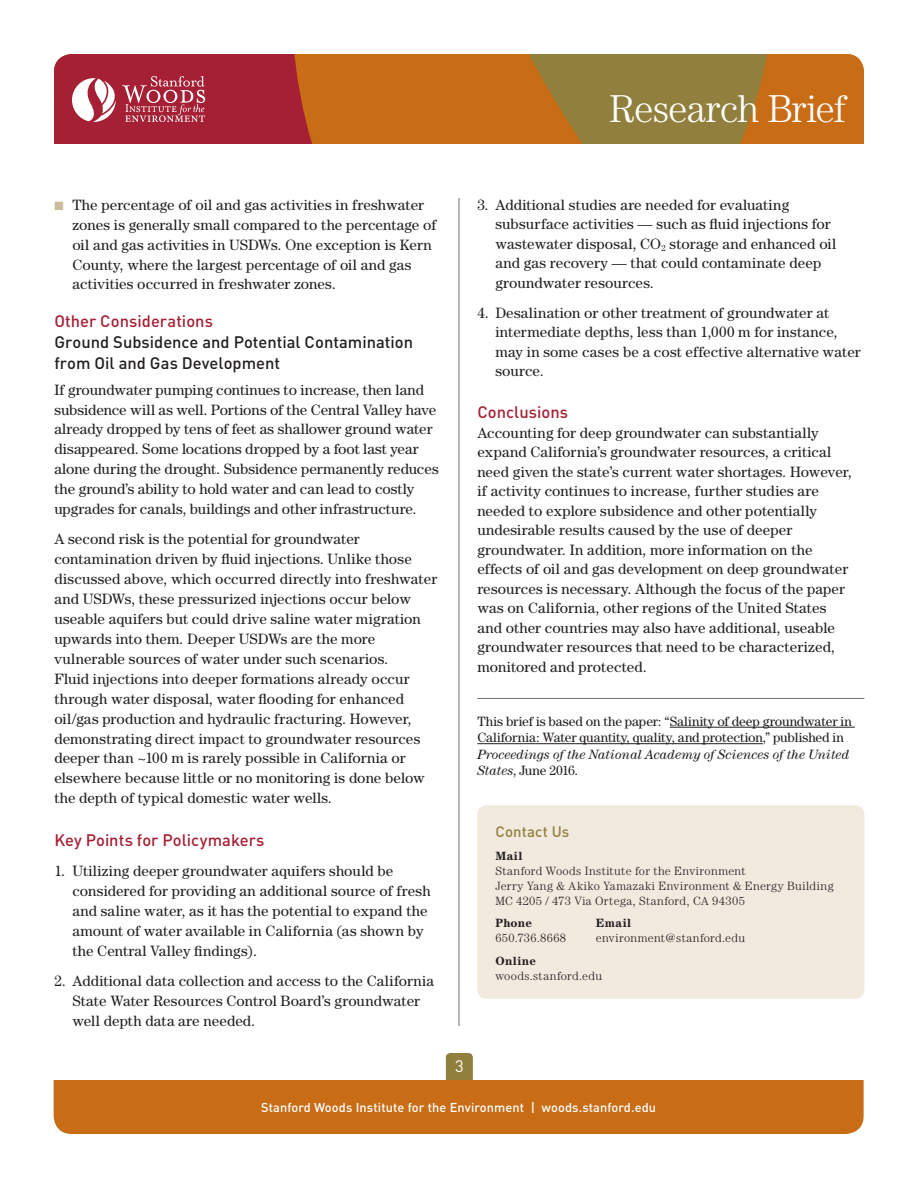
<style>
.page{position:relative;width:918px;height:1188px;background:#fff}
.page>*{position:absolute;margin:0;border:0;box-sizing:border-box;transform-origin:0 0}
.t1{font:300 39px "Century";letter-spacing:-.025em;color:#fff}
.t2{font:500 16.5px/21.5px "DIN";color:#231f20}
.t3{font:500 16.5px "DIN";color:#a62035}
.t4{font:16.5px "DIN";color:#fff}
.t5{font:15px/20px "Century";letter-spacing:.01em;color:#231f20}
.t6{font:500 15px "DIN";letter-spacing:.005em;color:#91803d}
.t7{font:13.5px/16.5px "Century";letter-spacing:-.005em;color:#231f20}
.t8{font:italic 13.5px/16.5px "Century";letter-spacing:.005em;color:#231f20}
.t9{font:500 12.75px "DIN";letter-spacing:.01em;color:#fff}
.t10{font:300 12px/15px "Century";letter-spacing:.025em;color:#231f20}
.t11{font:700 12px "Century";letter-spacing:.04em;color:#231f20}
.s1{color:#cbbd9b}
.s2{font-style:normal}
</style>
<div class="page">
<svg style="left:54px;top:54px;width:810px;height:90px;background:#b25f2f"></svg>
<div style="left:54px;top:1080px;width:810px;height:54px;background:#c96c16"></div>
<svg style="left:446px;top:1053px;width:27px;height:27px"></svg>
<hr style="left:477px;top:698px;width:387px;height:1px;background:#717271">
<hr style="left:670px;top:727px;width:185px;height:1px;background:#231f20">
<hr style="left:477px;top:743px;width:286px;height:1px;background:#231f20">
<div style="left:477px;top:805px;width:387px;height:194px;background:#f2eadf;border-radius:9px"></div>
<hr style="left:459px;top:198px;width:1px;height:828px;background:#717271">
<h1 class="t1" style="left:610px;top:86px;width:238px">Research Brief</h1>
<p class="t5" style="left:72px;top:194px;width:366px;text-indent:-18px"><span class="s1">■</span> The percentage of oil and gas activities in freshwater zones is generally small compared to the percentage of oil and gas activities in USDWs. One exception is Kern County, where the largest percentage of oil and gas activities occurred in freshwater zones.</p>
<p class="t3" style="left:54px;top:310px;width:160px">Other Considerations</p>
<p class="t2" style="left:54px;top:331px;width:360px">Ground Subsidence and Potential Contamination from Oil and Gas Development</p>
<p class="t5" style="left:54px;top:379px;width:386px">If groundwater pumping continues to increase, then land subsidence will as well. Portions of the Central Valley have already dropped by tens of feet as shallower ground water disappeared. Some locations dropped by a foot last year alone during the drought. Subsidence permanently reduces the ground’s ability to hold water and can lead to costly upgrades for canals, buildings and other infrastructure.</p>
<p class="t5" style="left:54px;top:529px;width:384px">A second risk is the potential for groundwater contamination driven by fluid injections. Unlike those discussed above, which occurred directly into freshwater and USDWs, these pressurized injections occur below useable aquifers but could drive saline water migration upwards into them. Deeper USDWs are the more vulnerable sources of water under such scenarios.<br>Fluid injections into deeper formations already occur through water disposal, water flooding for enhanced oil/gas production and hydraulic fracturing. However, demonstrating direct impact to groundwater resources deeper than ~100 m is rarely possible in California or elsewhere because little or no monitoring is done below the depth of typical domestic water wells.</p>
<p class="t3" style="left:54px;top:829px;width:212px">Key Points for Policymakers</p>
<p class="t5" style="left:72px;top:861px;width:360px;text-indent:-18px">1. Utilizing deeper groundwater aquifers should be considered for providing an additional source of fresh and saline water, as it has the potential to expand the amount of water available in California (as shown by the Central Valley findings).</p>
<p class="t5" style="left:72px;top:971px;width:363px;text-indent:-18px">2. Additional data collection and access to the California<br>State Water Resources Control Board’s groundwater well depth data are needed.</p>
<p class="t5" style="left:495px;top:195px;width:343px;line-height:19.5px;text-indent:-18px">3. Additional studies are needed for evaluating subsurface activities — such as fluid injections for wastewater disposal, CO<sub>2</sub> storage and enhanced oil and gas recovery — that could contaminate deep groundwater resources.</p>
<p class="t5" style="left:495px;top:303px;width:367px;line-height:19.5px;text-indent:-18px">4. Desalination or other treatment of groundwater at intermediate depths, less than 1,000 m for instance, may in some cases be a cost effective alternative water source.</p>
<p class="t3" style="left:477px;top:402px;width:92px">Conclusions</p>
<p class="t5" style="left:477px;top:423px;width:376px;line-height:19.5px">Accounting for deep groundwater can substantially expand California’s groundwater resources, a critical need given the state’s current water shortages. However, if activity continues to increase, further studies are needed to explore subsidence and other potentially undesirable results caused by the use of deeper groundwater. In addition, more information on the effects of oil and gas development on deep groundwater resources is necessary. Although the focus of the paper was on California, other regions of the United States and other countries may also have additional, useable groundwater resources that need to be characterized, monitored and protected.</p>
<p class="t7" style="left:477px;top:713px;width:376px">This brief is based on the paper: “Salinity of deep groundwater in<br>California: Water quantity, quality, and protection,” published in</p>
<p class="t8" style="left:477px;top:746px;width:373px">Proceedings of the National Academy of Sciences of the United<br>States<span class="s2">, June 2016.</span></p>
<p class="t6" style="left:495px;top:822px;width:75px">Contact Us</p>
<p class="t11" style="left:495px;top:849px;width:29px">Mail</p>
<p class="t10" style="left:495px;top:863px;width:340px">Stanford Woods Institute for the Environment<br>Jerry Yang &amp; Akiko Yamazaki Environment &amp; Energy Building<br>MC 4205 / 473 Via Ortega, Stanford, CA 94305</p>
<p class="t11" style="left:495px;top:916px;width:38px">Phone</p>
<p class="t11" style="left:596px;top:916px;width:37px">Email</p>
<p class="t10" style="left:495px;top:930px;width:72px">650.736.8668</p>
<p class="t10" style="left:596px;top:930px;width:151px">environment@stanford.edu</p>
<p class="t11" style="left:495px;top:954px;width:42px">Online</p>
<p class="t10" style="left:495px;top:968px;width:108px">woods.stanford.edu</p>
<p class="t4" style="left:455px;top:1056px;width:10px">3</p>
<p class="t9" style="left:261px;top:1100px;width:396px">Stanford Woods Institute for the Environment | woods.stanford.edu</p>
</div>
